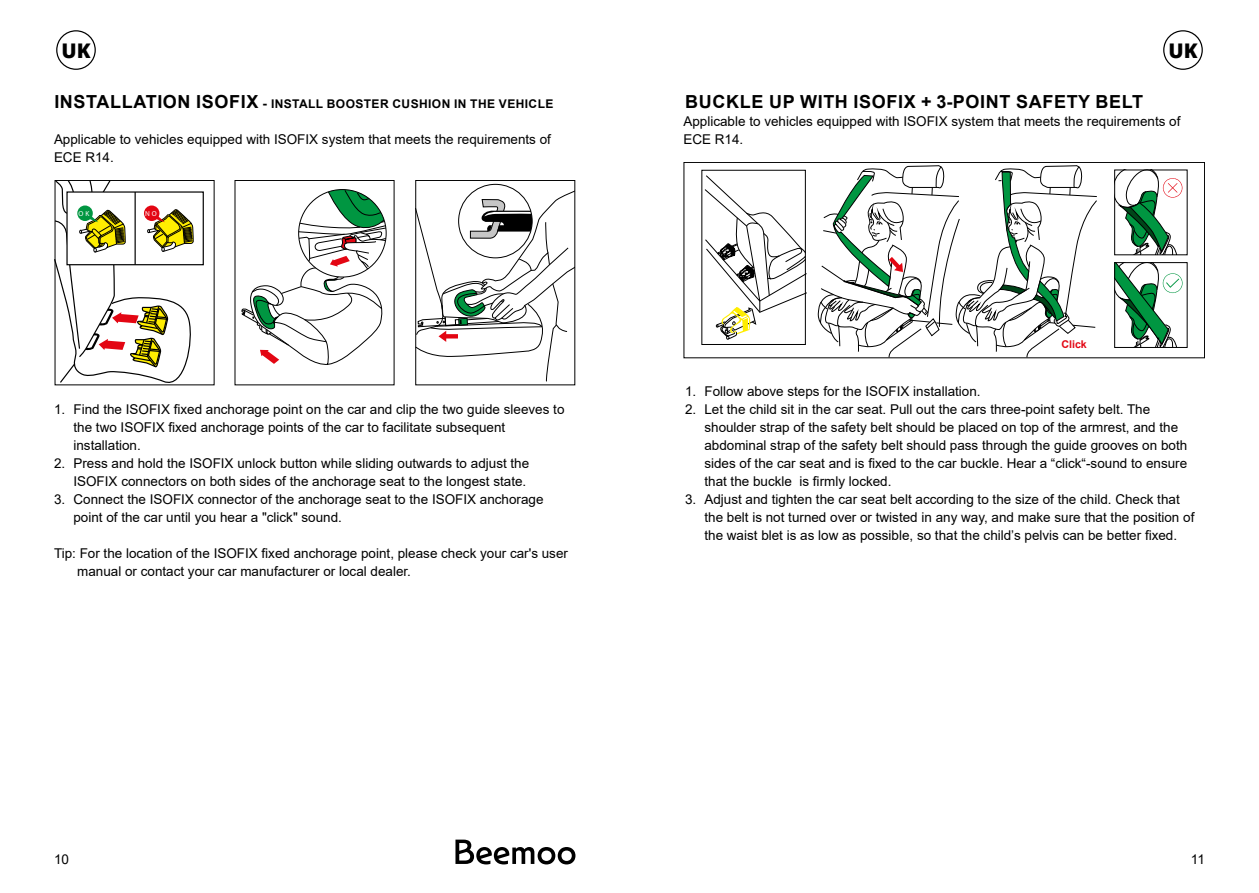
<style>
.page{position:relative;width:1259px;height:893px;background:#fff}
.page>*{position:absolute;margin:0;border:0;box-sizing:border-box;transform-origin:0 0}
.t1{font:800 20.1px "Open Sans";color:#000}
.t2{font:700 18px "Arial";letter-spacing:.035em;color:#000}
.t3{font:13.5px/18px "Arial";color:#000}
.t4{font:700 12px "Arial";letter-spacing:.035em;color:#000}
.t5{font:700 10.65px "Arial";color:#e30613}
.t6{font:7.2px "FZLTCHJW GB1 0";color:#fff}
.s1{font-size:18px}
.s2{font-size:13.5px}
</style>
<div class="page">
<svg style="left:455px;top:840px;width:120px;height:24px"></svg>
<svg style="left:56px;top:30px;width:40px;height:40px"></svg>
<svg style="left:1163px;top:30px;width:39px;height:40px"></svg>
<div style="left:683px;top:162px;width:522px;height:196px;border:1px solid #000"></div>
<svg style="left:704px;top:175px;width:103px;height:164px"></svg>
<div style="left:701px;top:170px;width:105px;height:175px;border:1px solid #000"></div>
<svg style="left:1116px;top:264px;width:66px;height:82px"></svg>
<div style="left:1114px;top:262px;width:73px;height:86px;border:1px solid #000"></div>
<svg style="left:817px;top:165px;width:280px;height:193px"></svg>
<svg style="left:1116px;top:172px;width:66px;height:81px"></svg>
<div style="left:1114px;top:170px;width:73px;height:85px;border:1px solid #000"></div>
<svg style="left:54px;top:180px;width:141px;height:205px"></svg>
<svg style="left:241px;top:190px;width:145px;height:175px"></svg>
<svg style="left:417px;top:188px;width:156px;height:194px"></svg>
<div style="left:415px;top:180px;width:160px;height:205px;border:1px solid #000"></div>
<h1 class="t1" style="left:61px;top:35px;width:31px">UK</h1>
<h1 class="t1" style="left:1168px;top:35px;width:31px">UK</h1>
<p class="t4" style="left:54px;top:95px;width:500px"><span class="s1">INSTALLATION ISOFIX</span> <span class="s2">-</span> INSTALL BOOSTER CUSHION IN THE VEHICLE</p>
<p class="t3" style="left:54px;top:130px;width:498px">Applicable to vehicles equipped with ISOFIX system that meets the requirements of<br>ECE R14.</p>
<p class="t6" style="left:79px;top:209px;width:12px">O K</p>
<p class="t6" style="left:145px;top:209px;width:13px">NO</p>
<p class="t3" style="left:73px;top:400px;width:492px;text-indent:-19px">1. Find the ISOFIX fixed anchorage point on the car and clip the two guide sleeves to the two ISOFIX fixed anchorage points of the car to facilitate subsequent installation.</p>
<p class="t3" style="left:54px;top:454px;width:477px;text-align:right">2. Press and hold the ISOFIX unlock button while sliding outwards to adjust the<br>ISOFIX connectors on both sides of the anchorage seat to the longest state.</p>
<p class="t3" style="left:73px;top:490px;width:471px;text-indent:-19px">3. Connect the ISOFIX connector of the anchorage seat to the ISOFIX anchorage point of the car until you hear a "click" sound.</p>
<p class="t3" style="left:77px;top:544px;width:492px;text-indent:-23px">Tip: For the location of the ISOFIX fixed anchorage point, please check your car's user manual or contact your car manufacturer or local dealer.</p>
<h2 class="t2" style="left:685px;top:89px;width:459px">BUCKLE UP WITH ISOFIX + 3-POINT SAFETY BELT</h2>
<p class="t3" style="left:683px;top:112px;width:498px">Applicable to vehicles equipped with ISOFIX system that meets the requirements of<br>ECE R14.</p>
<p class="t5" style="left:1061px;top:337px;width:27px">Click</p>
<p class="t3" style="left:685px;top:382px;width:297px">1. Follow above steps for the ISOFIX installation.</p>
<p class="t3" style="left:704px;top:400px;width:484px;text-indent:-19px">2. Let the child sit in the car seat. Pull out the cars three-point safety belt. The shoulder strap of the safety belt should be placed on top of the armrest, and the abdominal strap of the safety belt should pass through the guide grooves on both sides of the car seat and is fixed to the car buckle. Hear a “click“-sound to ensure that the buckle is firmly locked.</p>
<p class="t3" style="left:704px;top:490px;width:491px;text-indent:-19px">3. Adjust and tighten the car seat belt according to the size of the child. Check that the belt is not turned over or twisted in any way, and make sure that the position of the waist blet is as low as possible, so that the child’s pelvis can be better fixed.</p>
<p class="t3" style="left:54px;top:850px;width:17px">10</p>
<p class="t3" style="left:1191px;top:850px;width:16px">11</p>
</div>
